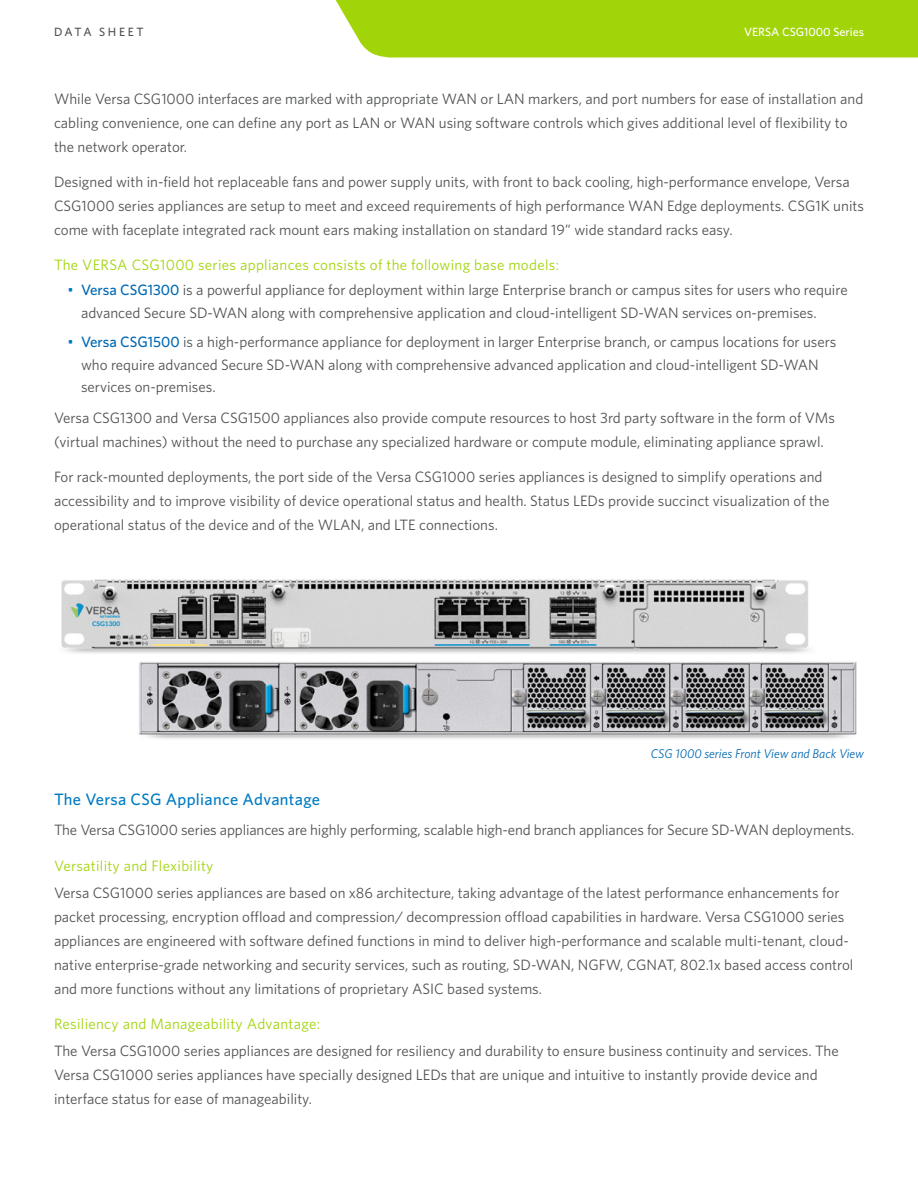
<style>
.page{position:relative;width:918px;height:1188px;background:#fff}
.page>*{position:absolute;margin:0;border:0;box-sizing:border-box;transform-origin:0 0}
.t1{font:500 16.5px "Whitney";letter-spacing:.02em;color:#007cc2}
.Main_Body_Text{font:15px/24px "Whitney";color:#4f5151}
.t2{font:15px "Whitney";letter-spacing:.02em;color:#a2d40a}
.t3{font:italic 12.75px "Whitney";color:#0168b3}
.Highlight{font:500 12px "Whitney";color:#fff}
.Highlight-2{font:500 12px "Whitney";letter-spacing:.215em;color:#4f5151}
.s1{color:#007cc2}
.s2{font-weight:500;color:#0168b3}
</style>
<div class="page">
<div style="left:335px;top:0;width:583px;height:58px;background:#a2d40a"></div>
<img style="left:61px;top:579px;width:748px;height:75px">
<img style="left:139px;top:661px;width:718px;height:78px">
<p class="Highlight-2" style="left:54px;top:24px;width:91px">DATA SHEET</p>
<p class="Highlight" style="left:744px;top:24px;width:121px">VERSA CSG1000 Series</p>
<p class="Main_Body_Text" style="left:54px;top:86px;width:811px">While Versa CSG1000 interfaces are marked with appropriate WAN or LAN markers, and port numbers for ease of installation and cabling convenience, one can define any port as LAN or WAN using software controls which gives additional level of flexibility to the network operator.</p>
<p class="Main_Body_Text" style="left:54px;top:169px;width:812px">Designed with in-field hot replaceable fans and power supply units, with front to back cooling, high-performance envelope, Versa<br>CSG1000 series appliances are setup to meet and exceed requirements of high performance WAN Edge deployments. CSG1K units come with faceplate integrated rack mount ears making installation on standard 19” wide standard racks easy.</p>
<h2 class="t2" style="left:54px;top:255px;width:507px">The VERSA CSG1000 series appliances consists of the following base models:</h2>
<p class="Main_Body_Text" style="left:81px;top:279px;width:768px;line-height:22.5px;text-indent:-14px"><span class="s1">•</span> <span class="s2">Versa CSG1300</span> is a powerful appliance for deployment within large Enterprise branch or campus sites for users who require advanced Secure SD-WAN along with comprehensive application and cloud-intelligent SD-WAN services on-premises.</p>
<p class="Main_Body_Text" style="left:81px;top:330px;width:757px;line-height:22.5px;text-indent:-14px"><span class="s1">•</span> <span class="s2">Versa CSG1500</span> is a high-performance appliance for deployment in larger Enterprise branch, or campus locations for users who require advanced Secure SD-WAN along with comprehensive advanced application and cloud-intelligent SD-WAN services on-premises.</p>
<p class="Main_Body_Text" style="left:54px;top:405px;width:782px">Versa CSG1300 and Versa CSG1500 appliances also provide compute resources to host 3rd party software in the form of VMs (virtual machines) without the need to purchase any specialized hardware or compute module, eliminating appliance sprawl.</p>
<p class="Main_Body_Text" style="left:54px;top:464px;width:777px">For rack-mounted deployments, the port side of the Versa CSG1000 series appliances is designed to simplify operations and accessibility and to improve visibility of device operational status and health. Status LEDs provide succinct visualization of the operational status of the device and of the WLAN, and LTE connections.</p>
<p class="t3" style="left:651px;top:745px;width:215px">CSG 1000 series Front View and Back View</p>
<h1 class="t1" style="left:54px;top:788px;width:268px">The Versa CSG Appliance Advantage</h1>
<p class="Main_Body_Text" style="left:54px;top:818px;width:802px">The Versa CSG1000 series appliances are highly performing, scalable high-end branch appliances for Secure SD-WAN deployments.</p>
<h2 class="t2" style="left:54px;top:856px;width:161px">Versatility and Flexibility</h2>
<p class="Main_Body_Text" style="left:54px;top:880px;width:801px">Versa CSG1000 series appliances are based on x86 architecture, taking advantage of the latest performance enhancements for packet processing, encryption offload and compression/ decompression offload capabilities in hardware. Versa CSG1000 series appliances are engineered with software defined functions in mind to deliver high-performance and scalable multi-tenant, cloud&shy;native enterprise-grade networking and security services, such as routing, SD-WAN, NGFW, CGNAT, 802.1x based access control and more functions without any limitations of proprietary ASIC based systems.</p>
<h2 class="t2" style="left:54px;top:1014px;width:268px">Resiliency and Manageability Advantage:</h2>
<p class="Main_Body_Text" style="left:54px;top:1038px;width:786px">The Versa CSG1000 series appliances are designed for resiliency and durability to ensure business continuity and services. The<br>Versa CSG1000 series appliances have specially designed LEDs that are unique and intuitive to instantly provide device and interface status for ease of manageability.</p>
</div>
